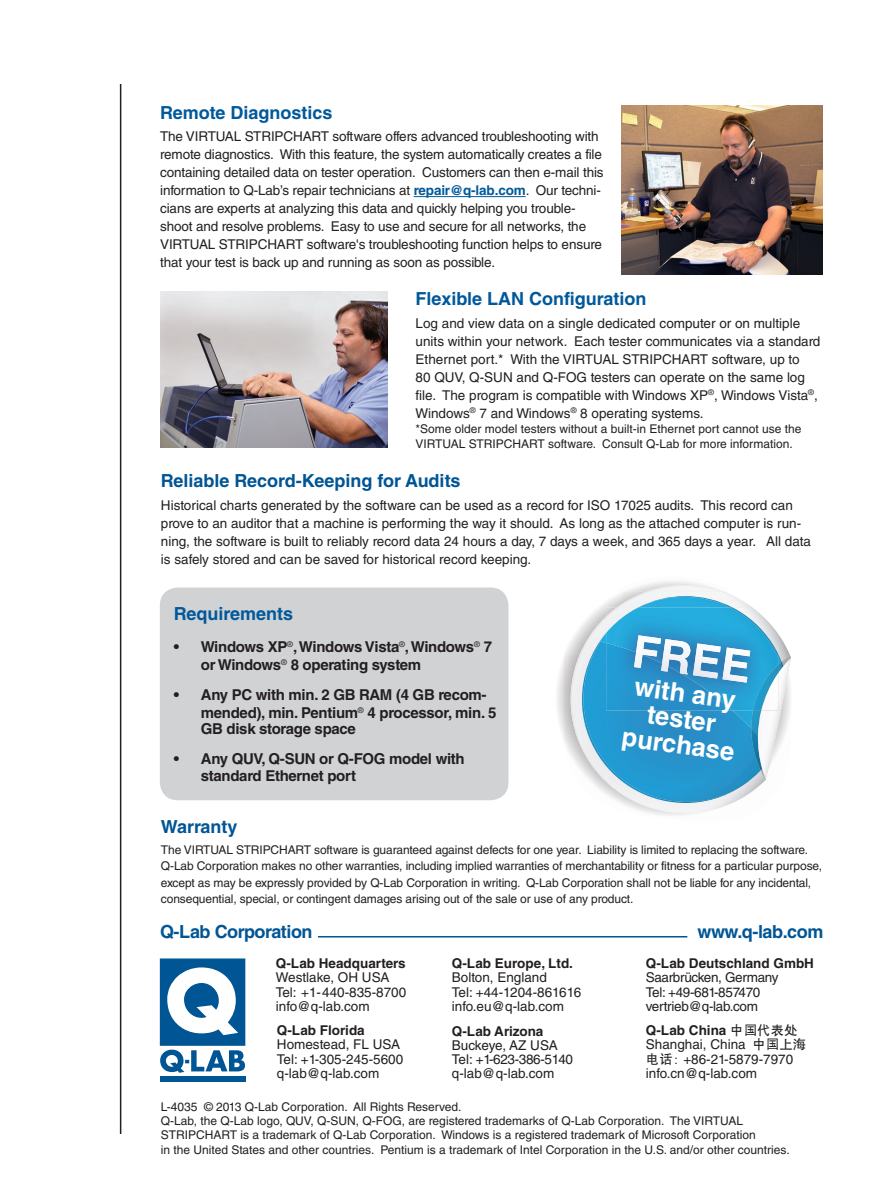
<style>
.page{position:relative;width:893px;height:1188px;background:#fff}
.page>*{position:absolute;margin:0;border:0;box-sizing:border-box;transform-origin:0 0}
.t1{font:700 25.65px/25.7px "Helvetica LT Std";color:#fff;text-align:center}
.Body_text{font:700 18px "Helvetica LT Std";letter-spacing:-.015em;color:#005595}
.Body_text-2{font:700 18px "Helvetica LT Std";color:#00599b}
.t2{font:700 15px/18px "Helvetica LT Std";letter-spacing:-.02em;color:#231f20}
.Body_text-3{font:13.5px/18px "Helvetica LT Std";letter-spacing:-.01em;color:#231f20}
.caption_p{font:700 13.5px "Helvetica LT Std";color:#231f20}
.caption_p-2{font:13.5px "Helvetica LT Std";color:#231f20}
.Body_text-4{font:12px/16.5px "Helvetica LT Std";letter-spacing:-.01em;color:#231f20}
.s1{font-weight:700;color:#00599b}
.s2{font-family:"MS Hei";font-weight:400}
.s3{font-family:"MS Hei"}
</style>
<div class="page">
<hr style="left:120px;top:84px;width:1px;height:1050px;background:#231f20">
<svg style="left:160px;top:958px;width:85px;height:115px"></svg>
<div style="left:160px;top:1076px;width:85px;height:6px;background:#005595"></div>
<hr style="left:318px;top:936px;width:369px;height:2px;background:#005595">
<hr style="left:414px;top:196px;width:112px;height:1px;background:#00599b">
<div style="left:160px;top:588px;width:348px;height:212px;background:#d1d2d4;border-radius:18px"></div>
<img style="left:160px;top:291px;width:227px;height:156px">
<svg style="left:628px;top:581px;width:93px;height:10px"></svg>
<img style="left:557px;top:658px;width:7px;height:80px">
<img style="left:564px;top:656px;width:1px;height:86px">
<img style="left:565px;top:654px;width:1px;height:91px">
<img style="left:612px;top:591px;width:121px;height:6px">
<img style="left:581px;top:623px;width:19px;height:10px">
<img style="left:566px;top:654px;width:11px;height:110px">
<img style="left:725px;top:780px;width:41px;height:26px">
<img style="left:577px;top:633px;width:166px;height:170px">
<img style="left:600px;top:597px;width:38px;height:132px">
<img style="left:638px;top:596px;width:113px;height:11px">
<svg style="left:634px;top:634px;width:157px;height:146px;background:#2d94ca"></svg>
<img style="left:758px;top:658px;width:33px;height:122px">
<img style="left:606px;top:607px;width:172px;height:104px">
<img style="left:628px;top:607px;width:150px;height:50px">
<img style="left:753px;top:665px;width:25px;height:46px">
<img style="left:761px;top:673px;width:17px;height:38px">
<img style="left:634px;top:635px;width:27px;height:33px">
<img style="left:661px;top:639px;width:30px;height:35px">
<img style="left:693px;top:643px;width:28px;height:36px">
<img style="left:722px;top:648px;width:28px;height:35px">
<img style="left:621px;top:106px;width:202px;height:168px">
<p class="Body_text-2" style="left:160px;top:101px;width:174px">Remote Diagnostics</p>
<p class="Body_text-3" style="left:160px;top:127px;width:445px">The VIRTUAL STRIPCHART software offers advanced troubleshooting with remote diagnostics. With this feature, the system automatically creates a file containing detailed data on tester operation. Customers can then e-mail this information to Q-Lab’s repair technicians at <span class="s1">repair@q-lab.com</span>. Our techni&shy;cians are experts at analyzing this data and quickly helping you trouble&shy;shoot and resolve problems. Easy to use and secure for all networks, the VIRTUAL STRIPCHART software's troubleshooting function helps to ensure that your test is back up and running as soon as possible.</p>
<p class="Body_text-2" style="left:416px;top:288px;width:232px">Flexible LAN Configuration</p>
<p class="Body_text-3" style="left:416px;top:314px;width:406px">Log and view data on a single dedicated computer or on multiple units within your network. Each tester communicates via a standard Ethernet port.* With the VIRTUAL STRIPCHART software, up to<br>80 QUV, Q-SUN and Q-FOG testers can operate on the same log file. The program is compatible with Windows XP<sup>®</sup>, Windows Vista<sup>®</sup>, Windows<sup>®</sup> 7 and Windows<sup>®</sup> 8 operating systems.</p>
<p class="Body_text-4" style="left:416px;top:421px;width:388px;line-height:15px">*Some older model testers without a built-in Ethernet port cannot use the<br>VIRTUAL STRIPCHART software. Consult Q-Lab for more information.</p>
<p class="Body_text" style="left:161px;top:470px;width:301px">Reliable Record-Keeping for Audits</p>
<p class="Body_text-3" style="left:161px;top:496px;width:651px">Historical charts generated by the software can be used as a record for ISO 17025 audits. This record can prove to an auditor that a machine is performing the way it should. As long as the attached computer is run&shy;ning, the software is built to reliably record data 24 hours a day, 7 days a week, and 365 days a year. All data is safely stored and can be saved for historical record keeping.</p>
<p class="Body_text-2" style="left:174px;top:603px;width:121px">Requirements</p>
<p class="t2" style="left:201px;top:637px;width:293px;text-indent:-27px">• Windows XP<sup>®</sup>, Windows Vista<sup>®</sup>, Windows<sup>®</sup> 7 or Windows<sup>®</sup> 8 operating system</p>
<p class="t2" style="left:201px;top:685px;width:297px;text-indent:-27px">• Any PC with min. 2 GB RAM (4 GB recom&shy;mended), min. Pentium<sup>®</sup> 4 processor, min. 5</p>
<p class="t2" style="left:201px;top:720px;width:157px">GB disk storage space</p>
<p class="t2" style="left:201px;top:750px;width:265px;line-height:16.5px;text-indent:-27px">• Any QUV, Q-SUN or Q-FOG model with standard Ethernet port</p>
<p class="Body_text" style="left:161px;top:816px;width:78px">Warranty</p>
<p class="Body_text-4" style="left:161px;top:841px;width:663px">The VIRTUAL STRIPCHART software is guaranteed against defects for one year. Liability is limited to replacing the software.<br>Q-Lab Corporation makes no other warranties, including implied warranties of merchantability or fitness for a particular purpose, except as may be expressly provided by Q-Lab Corporation in writing. Q-Lab Corporation shall not be liable for any incidental, consequential, special, or contingent damages arising out of the sale or use of any product.</p>
<p class="t1" style="left:631px;top:673px;width:115px;rotate:8deg">with any tester purchase</p>
<p class="Body_text" style="left:160px;top:921px;width:154px">Q-Lab Corporation</p>
<p class="Body_text" style="left:697px;top:921px;width:127px">www.q-lab.com</p>
<p class="caption_p" style="left:452px;top:955px;width:123px">Q-Lab Europe, Ltd.</p>
<p class="Body_text-3" style="left:452px;top:971px;width:131px;line-height:14.2px">Bolton, England<br>Tel: +44-1204-861616</p>
<p class="Body_text-3" style="left:452px;top:997px;width:114px">info.eu@q-lab.com</p>
<p class="caption_p" style="left:276px;top:955px;width:131px">Q-Lab Headquarters</p>
<p class="caption_p-2" style="left:276px;top:970px;width:115px">Westlake, OH USA</p>
<p class="caption_p-2" style="left:276px;top:984px;width:132px">Tel: +1-440-835-8700</p>
<p class="caption_p-2" style="left:276px;top:998px;width:95px">info@q-lab.com</p>
<p class="caption_p" style="left:277px;top:1022px;width:89px">Q-Lab Florida</p>
<p class="Body_text-3" style="left:277px;top:1038px;width:128px;line-height:14.2px">Homestead, FL USA<br>Tel: +1-305-245-5600</p>
<p class="Body_text-3" style="left:277px;top:1064px;width:104px">q-lab@q-lab.com</p>
<p class="caption_p" style="left:646px;top:955px;width:170px">Q-Lab Deutschland GmbH</p>
<p class="Body_text-3" style="left:646px;top:969px;width:134px">Saarbrücken, Germany</p>
<p class="Body_text-3" style="left:646px;top:983px;width:116px">Tel: +49-681-857470</p>
<p class="Body_text-3" style="left:646px;top:997px;width:114px">vertrieb@q-lab.com</p>
<p class="caption_p" style="left:646px;top:1022px;width:153px">Q-Lab China <span class="s2">中国代表处</span></p>
<p class="Body_text-3" style="left:646px;top:1036px;width:162px">Shanghai, China <span class="s3">中国上海</span></p>
<p class="Body_text-3" style="left:646px;top:1050px;width:149px"><span class="s3">电话:</span> +86-21-5879-7970</p>
<p class="Body_text-3" style="left:646px;top:1064px;width:113px">info.cn@q-lab.com</p>
<p class="caption_p" style="left:452px;top:1023px;width:93px">Q-Lab Arizona</p>
<p class="Body_text-3" style="left:452px;top:1038px;width:123px;line-height:14.2px">Buckeye, AZ USA<br>Tel: +1-623-386-5140</p>
<p class="Body_text-3" style="left:452px;top:1065px;width:104px">q-lab@q-lab.com</p>
<p class="Body_text-4" style="left:161px;top:1098px;width:302px">L-4035 © 2013 Q-Lab Corporation. All Rights Reserved.</p>
<p class="Body_text-4" style="left:161px;top:1114px;width:630px;line-height:14.4px">Q-Lab, the Q-Lab logo, QUV, Q-SUN, Q-FOG, are registered trademarks of Q-Lab Corporation. The VIRTUAL<br>STRIPCHART is a trademark of Q-Lab Corporation. Windows is a registered trademark of Microsoft Corporation<br>in the United States and other countries. Pentium is a trademark of Intel Corporation in the U.S. and/or other countries.</p>
</div>
